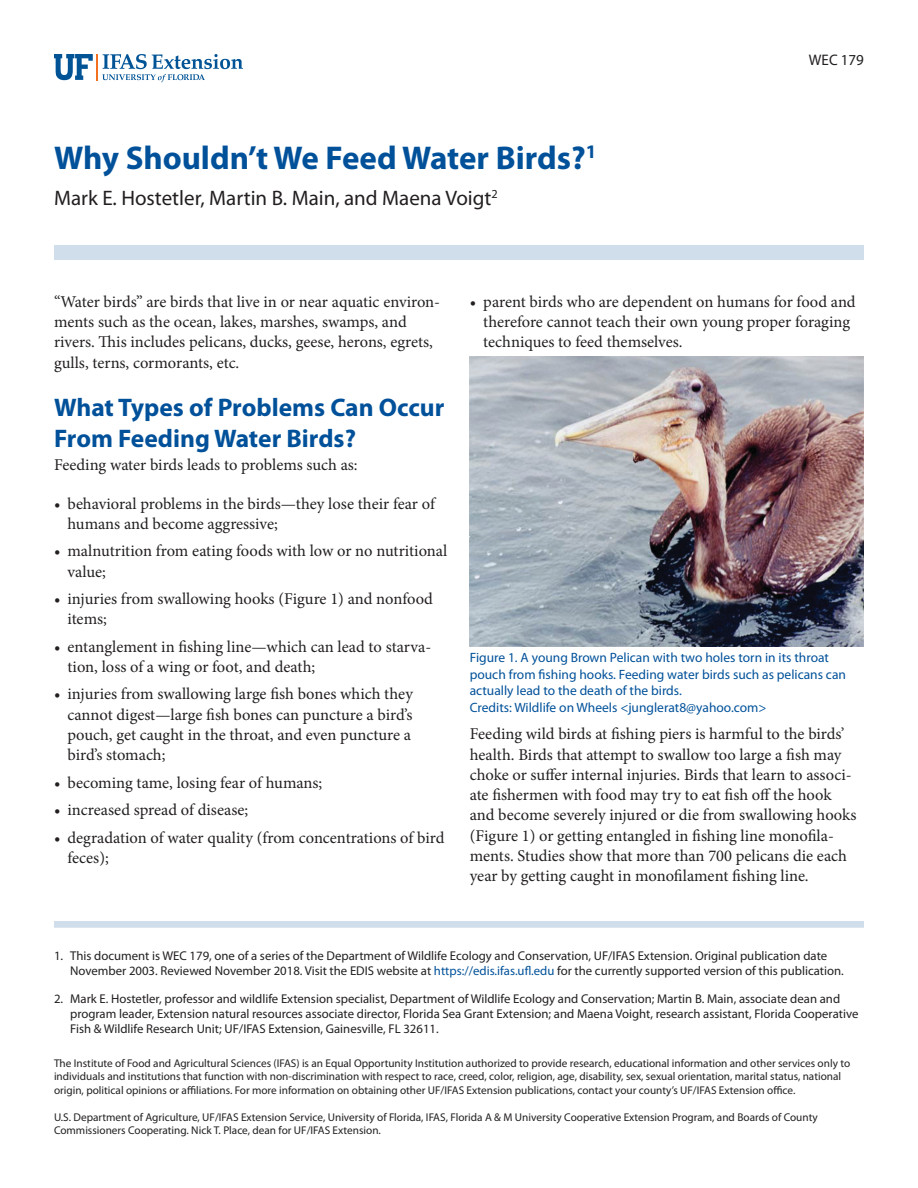
<style>
.page{position:relative;width:918px;height:1188px;background:#fff}
.page>*{position:absolute;margin:0;border:0;box-sizing:border-box;transform-origin:0 0}
.TitleRegular{font:700 33px "Myriad Pro";color:#01519a}
.SectionHeading0{font:700 25.5px/30.6px "Myriad Pro";color:#01519a}
.Author{font:21px "Myriad Pro";color:#231f20}
.Paragraph{font:16.5px/20.2px "Minion Pro";letter-spacing:-.005em;color:#231f20}
.PubNumber{font:15.3px "Myriad Pro";color:#231f20}
.FigureCaption{font:13.5px/16.5px "Myriad Pro";color:#01519a}
.t1{font:12.75px/15.3px "Myriad Pro";color:#231f20}
.Disclaimer{font:11.25px/13.5px "Myriad Pro";color:#231f20}
.s1{color:#01519a}
</style>
<div class="page">
<svg style="left:54px;top:54px;width:189px;height:28px"></svg>
<div style="left:54px;top:245px;width:810px;height:15px;background:#d0deeb"></div>
<div style="left:54px;top:921px;width:810px;height:7px;background:#d0deeb"></div>
<img style="left:470px;top:356px;width:394px;height:291px">
<p class="TitleRegular" style="left:54px;top:136px;width:544px">Why Shouldn’t We Feed Water Birds?<sup>1</sup></p>
<p class="Author" style="left:54px;top:185px;width:445px">Mark E. Hostetler, Martin B. Main, and Maena Voigt<sup>2</sup></p>
<p class="PubNumber" style="left:809px;top:51px;width:57px">WEC 179</p>
<p class="Paragraph" style="left:54px;top:292px;width:388px">“Water birds” are birds that live in or near aquatic environ&shy;ments such as the ocean, lakes, marshes, swamps, and rivers. This includes pelicans, ducks, geese, herons, egrets, gulls, terns, cormorants, etc.</p>
<p class="SectionHeading0" style="left:54px;top:392px;width:392px">What Types of Problems Can Occur<br>From Feeding Water Birds?</p>
<p class="Paragraph" style="left:54px;top:455px;width:305px">Feeding water birds leads to problems such as:</p>
<p class="Paragraph" style="left:68px;top:493px;width:369px;text-indent:-14px">• behavioral problems in the birds—they lose their fear of humans and become aggressive;</p>
<p class="Paragraph" style="left:68px;top:541px;width:381px;text-indent:-14px">• malnutrition from eating foods with low or no nutritional value;</p>
<p class="Paragraph" style="left:68px;top:589px;width:367px;text-indent:-14px">• injuries from swallowing hooks (Figure 1) and nonfood items;</p>
<p class="Paragraph" style="left:68px;top:636px;width:365px;text-indent:-14px">• entanglement in fishing line—which can lead to starva&shy;tion, loss of a wing or foot, and death;</p>
<p class="Paragraph" style="left:68px;top:684px;width:347px;text-align:justify;text-indent:-14px">• injuries from swallowing large fish bones which they cannot digest—large fish bones can puncture a bird’s pouch, get caught in the throat, and even puncture a bird’s stomach;</p>
<p class="Paragraph" style="left:54px;top:772px;width:270px">• becoming tame, losing fear of humans;</p>
<p class="Paragraph" style="left:54px;top:800px;width:196px">• increased spread of disease;</p>
<p class="Paragraph" style="left:68px;top:827px;width:378px;text-indent:-14px">• degradation of water quality (from concentrations of bird feces);</p>
<p class="Paragraph" style="left:483px;top:292px;width:374px;text-indent:-14px">• parent birds who are dependent on humans for food and therefore cannot teach their own young proper foraging techniques to feed themselves.</p>
<p class="FigureCaption" style="left:470px;top:649px;width:378px">Figure 1. A young Brown Pelican with two holes torn in its throat pouch from fishing hooks. Feeding water birds such as pelicans can actually lead to the death of the birds.</p>
<p class="FigureCaption" style="left:470px;top:699px;width:298px">Credits: Wildlife on Wheels &lt;junglerat8@yahoo.com&gt;</p>
<p class="Paragraph" style="left:470px;top:724px;width:388px">Feeding wild birds at fishing piers is harmful to the birds’ health. Birds that attempt to swallow too large a fish may choke or suffer internal injuries. Birds that learn to associ&shy;ate fishermen with food may try to eat fish off the hook and become severely injured or die from swallowing hooks (Figure 1) or getting entangled in fishing line monofila&shy;ments. Studies show that more than 700 pelicans die each year by getting caught in monofilament fishing line.</p>
<p class="t1" style="left:70px;top:948px;width:775px;text-indent:-16px">1. This document is WEC 179, one of a series of the Department of Wildlife Ecology and Conservation, UF/IFAS Extension. Original publication date<br>November 2003. Reviewed November 2018. Visit the EDIS website at <span class="s1">https://edis.ifas.ufl.edu</span> for the currently supported version of this publication.</p>
<p class="t1" style="left:70px;top:990px;width:790px;text-indent:-16px">2. Mark E. Hostetler, professor and wildlife Extension specialist, Department of Wildlife Ecology and Conservation; Martin B. Main, associate dean and program leader, Extension natural resources associate director, Florida Sea Grant Extension; and Maena Voight, research assistant, Florida Cooperative<br>Fish &amp; Wildlife Research Unit; UF/IFAS Extension, Gainesville, FL 32611.</p>
<p class="Disclaimer" style="left:54px;top:1056px;width:798px">The Institute of Food and Agricultural Sciences (IFAS) is an Equal Opportunity Institution authorized to provide research, educational information and other services only to individuals and institutions that function with non-discrimination with respect to race, creed, color, religion, age, disability, sex, sexual orientation, marital status, national origin, political opinions or affiliations. For more information on obtaining other UF/IFAS Extension publications, contact your county’s UF/IFAS Extension office.</p>
<p class="Disclaimer" style="left:54px;top:1110px;width:765px">U.S. Department of Agriculture, UF/IFAS Extension Service, University of Florida, IFAS, Florida A &amp; M University Cooperative Extension Program, and Boards of County<br>Commissioners Cooperating. Nick T. Place, dean for UF/IFAS Extension.</p>
</div>
